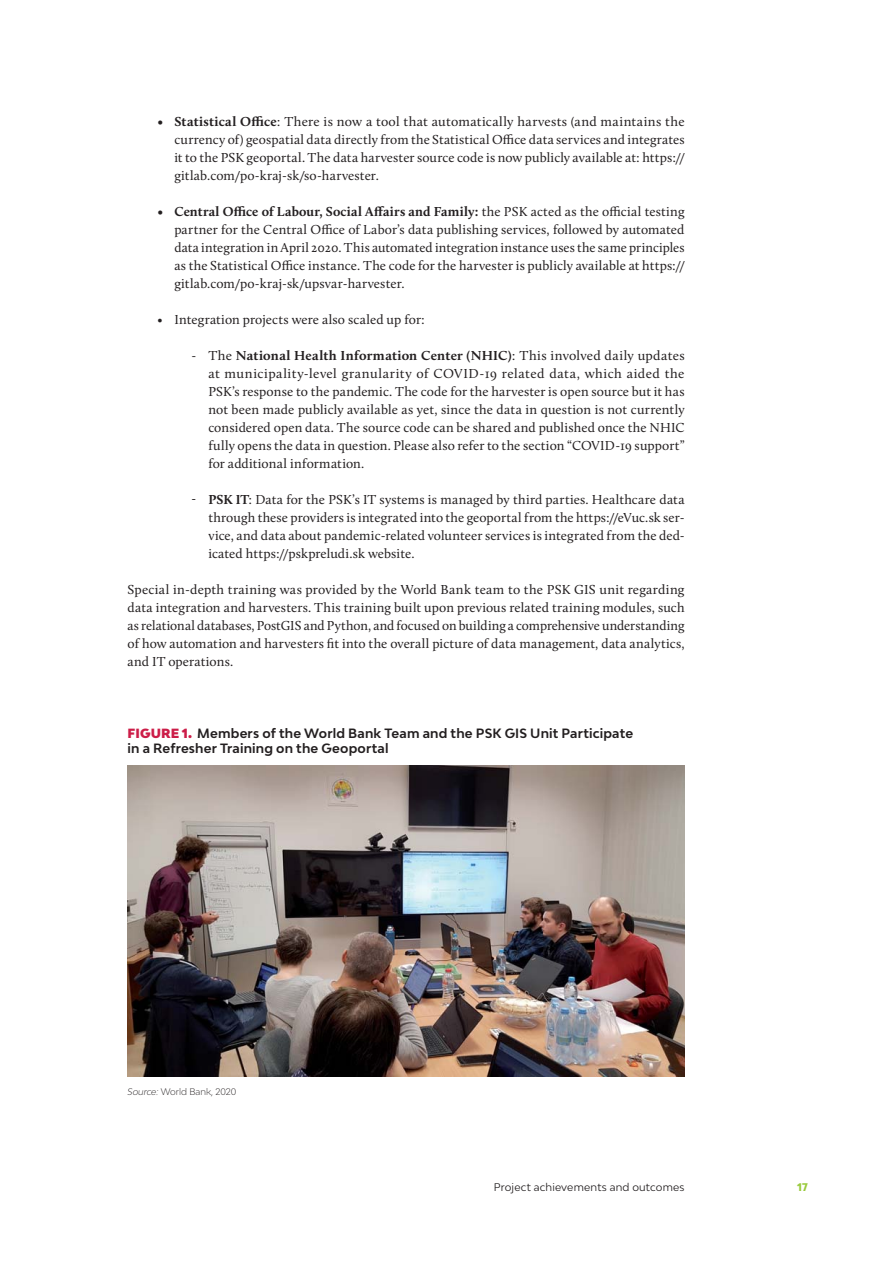
<style>
.page{position:relative;width:893px;height:1263px;background:#fff}
.page>*{position:absolute;margin:0;border:0;box-sizing:border-box;transform-origin:0 0}
.t1{font:13.5px/18px "Calluna";letter-spacing:.005em;color:#231f20;text-align:justify}
.t2{font:700 12.75px/15.3px "Bw Modelica";letter-spacing:.015em;color:#231f20}
.t3{font:10.5px "Bw Modelica";letter-spacing:.02em;color:#231f20}
.t4{font:800 10.5px "Bw Modelica";color:#99ca3c}
.t5{font:300 9px "Bw Modelica";color:#231f20}
.s1{font-weight:700}
.s2{font-weight:900;font-size:12.6px;color:#cc1d48}
.s3{font-style:italic}
</style>
<div class="page">
<img style="left:128px;top:765px;width:557px;height:311px">
<p class="t1" style="left:174px;top:114px;width:512px;text-indent:-17px"><span class="s1">• Statistical Office</span>: There is now a tool that automatically harvests (and maintains the currency of) geospatial data directly from the Statistical Office data services and integrates it to the PSK geoportal. The data harvester source code is now publicly available at: https:// gitlab.com/po-kraj-sk/so-harvester.</p>
<p class="t1" style="left:174px;top:204px;width:512px;text-indent:-17px"><span class="s1">• Central Office of Labour, Social Affairs and Family:</span> the PSK acted as the official testing partner for the Central Office of Labor’s data publishing services, followed by automated data integration in April 2020. This automated integration instance uses the same principles as the Statistical Office instance. The code for the harvester is publicly available at https:// gitlab.com/po-kraj-sk/upsvar-harvester.</p>
<p class="t1" style="left:157px;top:312px;width:269px">• Integration projects were also scaled up for:</p>
<p class="t1" style="left:208px;top:348px;width:478px;text-indent:-17px">- The <span class="s1">National Health Information Center (NHIC)</span>: This involved daily updates at municipality-level granularity of COVID-19 related data, which aided the PSK’s response to the pandemic. The code for the harvester is open source but it has not been made publicly available as yet, since the data in question is not currently considered open data. The source code can be shared and published once the NHIC fully opens the data in question. Please also refer to the section “COVID-19 support” for additional information.</p>
<p class="t1" style="left:208px;top:492px;width:478px;text-indent:-17px">- <span class="s1">PSK IT</span>: Data for the PSK’s IT systems is managed by third parties. Healthcare data through these providers is integrated into the geoportal from the https://eVuc.sk ser&shy;vice, and data about pandemic-related volunteer services is integrated from the ded&shy;icated https://pskpreludi.sk website.</p>
<p class="t1" style="left:128px;top:582px;width:559px">Special in-depth training was provided by the World Bank team to the PSK GIS unit regarding data integration and harvesters. This training built upon previous related training modules, such as relational databases, PostGIS and Python, and focused on building a comprehensive understanding of how automation and harvesters fit into the overall picture of data management, data analytics, and IT operations.</p>
<p class="t2" style="left:128px;top:727px;width:507px"><span class="s2">FIGURE 1.</span> Members of the World Bank Team and the PSK GIS Unit Participate in a Refresher Training on the Geoportal</p>
<p class="t5" style="left:128px;top:1087px;width:110px"><span class="s3">Source:</span> World Bank, 2020</p>
<p class="t3" style="left:494px;top:1182px;width:192px">Project achievements and outcomes</p>
<p class="t4" style="left:797px;top:1182px;width:12px">17</p>
</div>
